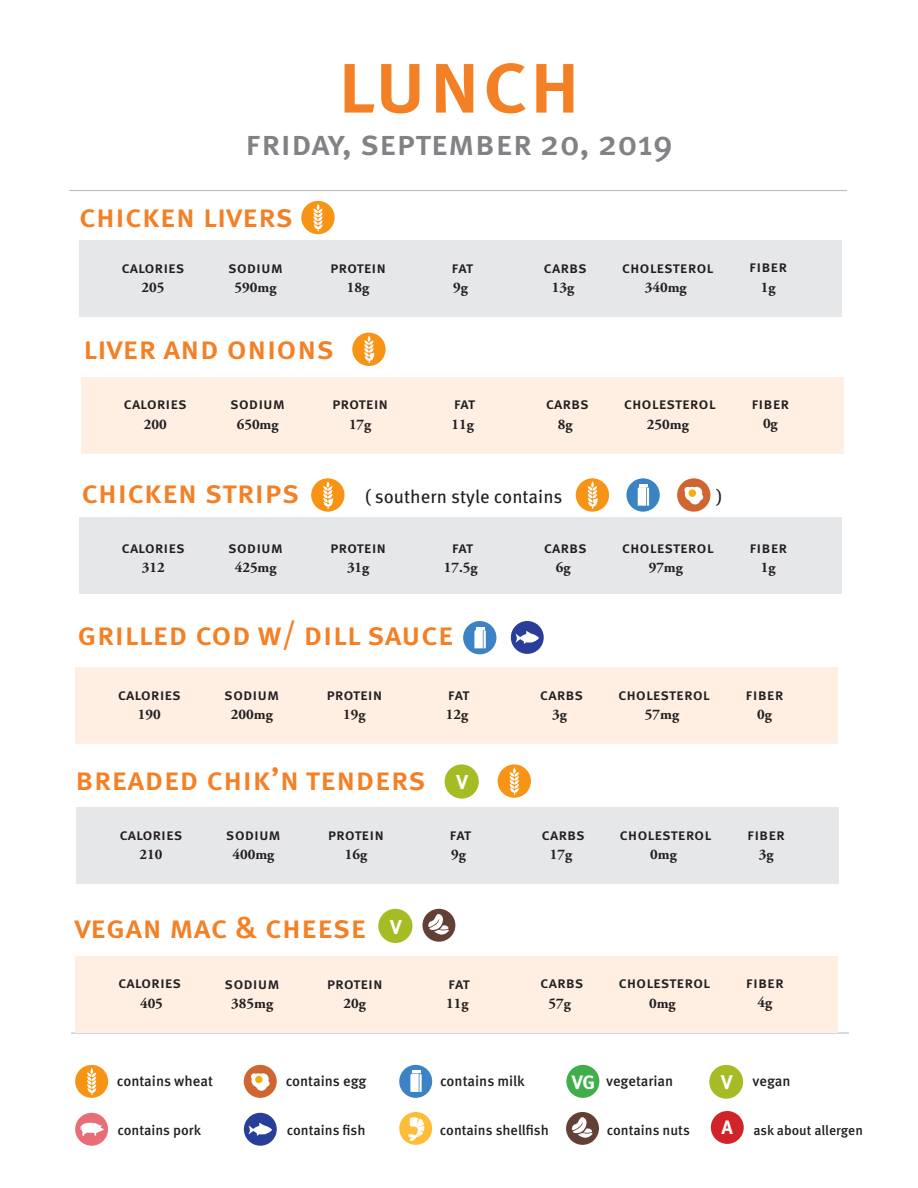
<style>
.page{position:relative;width:918px;height:1188px;background:#fff}
.page>*{position:absolute;margin:0;border:0;box-sizing:border-box;transform-origin:0 0}
.t1{font:500 89.7px "Meta OT";letter-spacing:-.01em;color:#f48026}
.t2{font:500 35.25px "Meta OT";color:#808285}
.t3{font:500 32.4px "Meta OT";color:#f48026}
.t4{font:700 20.1px "Meta OT";color:#fff}
.t5{font:18.6px "Meta OT";color:#231f20}
.t6{font:500 15.9px "Meta OT";color:#231f20}
.t7{font:700 14.7px "Adobe Garamond Pro";color:#231f20}
.t8{font:500 14.55px "Meta OT";color:#231f20}
.t9{font:500 14.1px "Meta OT";color:#231f20}
.t10{font:500 13.65px "Meta OT";color:#231f20}
.s1{font-weight:700;font-size:19.35px;color:#fff}
.s2{font-weight:700;font-size:19.95px;color:#fff}
</style>
<div class="page">
<div style="left:75px;top:1065px;width:33px;height:33px;background:#f79415;border-radius:50%"></div>
<svg style="left:87px;top:1068px;width:9px;height:27px"></svg>
<div style="left:244px;top:1065px;width:33px;height:33px;background:#cf6631;border-radius:50%"></div>
<svg style="left:251px;top:1073px;width:19px;height:18px"></svg>
<div style="left:255px;top:1076px;width:8px;height:7px;background:#f7ae0a;border-radius:50%"></div>
<div style="left:399px;top:1065px;width:33px;height:33px;background:#3b83c5;border-radius:50%"></div>
<svg style="left:410px;top:1071px;width:12px;height:21px"></svg>
<div style="left:566px;top:1065px;width:33px;height:33px;background:#40ae49;border-radius:50%"></div>
<div style="left:709px;top:1065px;width:34px;height:34px;background:#a7bb25;border-radius:50%"></div>
<div style="left:399px;top:1112px;width:33px;height:33px;background:#febd39;border-radius:50%"></div>
<div style="left:566px;top:1112px;width:33px;height:33px;background:#634035;border-radius:50%"></div>
<div style="left:711px;top:1111px;width:33px;height:33px;background:#d1232a;border-radius:50%"></div>
<div style="left:75px;top:1113px;width:33px;height:33px;background:#e96d77;border-radius:50%"></div>
<svg style="left:80px;top:1122px;width:24px;height:14px"></svg>
<div style="left:244px;top:1113px;width:33px;height:33px;background:#293e98;border-radius:50%"></div>
<svg style="left:248px;top:1123px;width:24px;height:13px"></svg>
<svg style="left:408px;top:1117px;width:17px;height:24px"></svg>
<svg style="left:572px;top:1117px;width:21px;height:21px"></svg>
<div style="left:79px;top:518px;width:762px;height:76px;background:#e6e7e9"></div>
<div style="left:79px;top:240px;width:762px;height:76px;background:#e6e7e9"></div>
<div style="left:301px;top:201px;width:34px;height:33px;background:#f79415;border-radius:50%"></div>
<svg style="left:313px;top:204px;width:10px;height:27px"></svg>
<div style="left:81px;top:377px;width:762px;height:76px;background:#feefe2"></div>
<div style="left:352px;top:333px;width:34px;height:33px;background:#f79415;border-radius:50%"></div>
<svg style="left:364px;top:336px;width:11px;height:27px"></svg>
<div style="left:76px;top:808px;width:762px;height:76px;background:#e6e7e9"></div>
<div style="left:498px;top:764px;width:33px;height:34px;background:#f79415;border-radius:50%"></div>
<svg style="left:510px;top:767px;width:9px;height:28px"></svg>
<hr style="left:69px;top:190px;width:778px;height:1px;background:#bcbdc0">
<hr style="left:71px;top:1032px;width:778px;height:2px;background:#bcbdc0">
<svg style="left:626px;top:478px;width:34px;height:34px"></svg>
<svg style="left:638px;top:484px;width:11px;height:22px"></svg>
<div style="left:75px;top:668px;width:763px;height:76px;background:#feefe2"></div>
<div style="left:311px;top:478px;width:34px;height:34px;background:#f79415;border-radius:50%"></div>
<svg style="left:323px;top:481px;width:11px;height:28px"></svg>
<div style="left:576px;top:478px;width:33px;height:34px;background:#f79415;border-radius:50%"></div>
<svg style="left:588px;top:481px;width:10px;height:28px"></svg>
<div style="left:677px;top:478px;width:33px;height:34px;background:#cf6631;border-radius:50%"></div>
<svg style="left:684px;top:487px;width:19px;height:17px"></svg>
<div style="left:689px;top:489px;width:7px;height:8px;background:#f7ae0a;border-radius:50%"></div>
<div style="left:445px;top:764px;width:34px;height:35px;background:#a7bb25;border-radius:50%"></div>
<div style="left:422px;top:909px;width:33px;height:33px;background:#634035;border-radius:50%"></div>
<svg style="left:428px;top:914px;width:21px;height:21px"></svg>
<div style="left:463px;top:621px;width:33px;height:33px;background:#3b83c5;border-radius:50%"></div>
<svg style="left:474px;top:627px;width:12px;height:21px"></svg>
<div style="left:511px;top:621px;width:33px;height:33px;background:#293e98;border-radius:50%"></div>
<svg style="left:515px;top:631px;width:24px;height:13px"></svg>
<div style="left:75px;top:956px;width:763px;height:76px;background:#feefe2"></div>
<div style="left:378px;top:909px;width:35px;height:34px;background:#a7bb25;border-radius:50%"></div>
<p class="t1" style="left:336px;top:30px;width:247px">lunch</p>
<p class="t2" style="left:245px;top:122px;width:429px">friday, september 20, 2019</p>
<p class="t3" style="left:79px;top:197px;width:216px">chicken livers</p>
<p class="t6" style="left:121px;top:258px;width:65px">calories</p>
<p class="t6" style="left:228px;top:258px;width:56px">sodium</p>
<p class="t6" style="left:330px;top:258px;width:58px">protein</p>
<p class="t6" style="left:452px;top:258px;width:23px">fat</p>
<p class="t6" style="left:544px;top:258px;width:45px">carbs</p>
<p class="t6" style="left:622px;top:258px;width:93px">cholesterol</p>
<p class="t6" style="left:749px;top:258px;width:39px">fiber</p>
<p class="t7" style="left:142px;top:279px;width:24px">205</p>
<p class="t7" style="left:235px;top:279px;width:43px">590mg</p>
<p class="t7" style="left:347px;top:279px;width:24px">18g</p>
<p class="t7" style="left:453px;top:279px;width:16px">9g</p>
<p class="t7" style="left:552px;top:279px;width:24px">13g</p>
<p class="t7" style="left:645px;top:279px;width:43px">340mg</p>
<p class="t7" style="left:761px;top:278px;width:16px">1g</p>
<p class="t3" style="left:83px;top:329px;width:253px">liver and onions</p>
<p class="t6" style="left:124px;top:395px;width:65px">calories</p>
<p class="t6" style="left:230px;top:395px;width:56px">sodium</p>
<p class="t6" style="left:332px;top:395px;width:58px">protein</p>
<p class="t6" style="left:454px;top:395px;width:23px">fat</p>
<p class="t6" style="left:546px;top:395px;width:45px">carbs</p>
<p class="t6" style="left:624px;top:395px;width:93px">cholesterol</p>
<p class="t6" style="left:751px;top:394px;width:39px">fiber</p>
<p class="t7" style="left:144px;top:415px;width:24px">200</p>
<p class="t7" style="left:237px;top:415px;width:43px">650mg</p>
<p class="t7" style="left:349px;top:415px;width:24px">17g</p>
<p class="t7" style="left:452px;top:415px;width:24px">11g</p>
<p class="t7" style="left:558px;top:415px;width:16px">8g</p>
<p class="t7" style="left:647px;top:415px;width:43px">250mg</p>
<p class="t7" style="left:763px;top:415px;width:16px">0g</p>
<p class="t3" style="left:81px;top:473px;width:220px">chicken strips</p>
<p class="t5" style="left:365px;top:485px;width:199px">( southern style contains</p>
<p class="t5" style="left:717px;top:485px;width:7px">)</p>
<p class="t6" style="left:122px;top:538px;width:65px">calories</p>
<p class="t6" style="left:228px;top:538px;width:56px">sodium</p>
<p class="t6" style="left:330px;top:538px;width:58px">protein</p>
<p class="t6" style="left:452px;top:538px;width:23px">fat</p>
<p class="t6" style="left:544px;top:538px;width:45px">carbs</p>
<p class="t6" style="left:622px;top:538px;width:93px">cholesterol</p>
<p class="t6" style="left:749px;top:538px;width:39px">fiber</p>
<p class="t7" style="left:142px;top:559px;width:24px">312</p>
<p class="t7" style="left:235px;top:559px;width:43px">425mg</p>
<p class="t7" style="left:347px;top:559px;width:24px">31g</p>
<p class="t7" style="left:444px;top:559px;width:35px">17.5g</p>
<p class="t7" style="left:556px;top:559px;width:16px">6g</p>
<p class="t7" style="left:649px;top:559px;width:36px">97mg</p>
<p class="t7" style="left:761px;top:559px;width:16px">1g</p>
<p class="t3" style="left:77px;top:615px;width:378px">grilled cod w/ dill sauce</p>
<p class="t6" style="left:118px;top:685px;width:65px">calories</p>
<p class="t6" style="left:224px;top:685px;width:56px">sodium</p>
<p class="t6" style="left:326px;top:685px;width:58px">protein</p>
<p class="t6" style="left:448px;top:685px;width:23px">fat</p>
<p class="t6" style="left:540px;top:685px;width:45px">carbs</p>
<p class="t6" style="left:618px;top:685px;width:93px">cholesterol</p>
<p class="t6" style="left:746px;top:685px;width:39px">fiber</p>
<p class="t7" style="left:138px;top:706px;width:24px">190</p>
<p class="t7" style="left:231px;top:706px;width:43px">200mg</p>
<p class="t7" style="left:343px;top:706px;width:24px">19g</p>
<p class="t7" style="left:446px;top:706px;width:24px">12g</p>
<p class="t7" style="left:552px;top:706px;width:16px">3g</p>
<p class="t7" style="left:645px;top:706px;width:36px">57mg</p>
<p class="t7" style="left:757px;top:706px;width:16px">0g</p>
<p class="t3" style="left:75px;top:760px;width:352px">breaded chik’n tenders</p>
<p class="t4" style="left:457px;top:770px;width:13px">V</p>
<p class="t6" style="left:119px;top:825px;width:65px">calories</p>
<p class="t6" style="left:226px;top:825px;width:56px">sodium</p>
<p class="t6" style="left:328px;top:825px;width:58px">protein</p>
<p class="t6" style="left:450px;top:825px;width:23px">fat</p>
<p class="t6" style="left:542px;top:825px;width:45px">carbs</p>
<p class="t6" style="left:620px;top:825px;width:93px">cholesterol</p>
<p class="t6" style="left:747px;top:825px;width:39px">fiber</p>
<p class="t7" style="left:140px;top:846px;width:24px">210</p>
<p class="t7" style="left:233px;top:846px;width:43px">400mg</p>
<p class="t7" style="left:345px;top:846px;width:24px">16g</p>
<p class="t7" style="left:451px;top:846px;width:16px">9g</p>
<p class="t7" style="left:550px;top:846px;width:24px">17g</p>
<p class="t7" style="left:650px;top:846px;width:28px">0mg</p>
<p class="t7" style="left:759px;top:846px;width:16px">3g</p>
<p class="t3" style="left:74px;top:908px;width:293px">vegan mac &amp; cheese</p>
<p class="t4" style="left:390px;top:915px;width:13px">V</p>
<p class="t6" style="left:118px;top:974px;width:65px">calories</p>
<p class="t6" style="left:225px;top:974px;width:56px">sodium</p>
<p class="t6" style="left:327px;top:974px;width:58px">protein</p>
<p class="t6" style="left:448px;top:974px;width:23px">fat</p>
<p class="t6" style="left:540px;top:974px;width:45px">carbs</p>
<p class="t6" style="left:618px;top:974px;width:93px">cholesterol</p>
<p class="t6" style="left:746px;top:973px;width:39px">fiber</p>
<p class="t7" style="left:140px;top:994px;width:24px">405</p>
<p class="t7" style="left:231px;top:995px;width:43px">385mg</p>
<p class="t7" style="left:344px;top:995px;width:24px">20g</p>
<p class="t7" style="left:446px;top:995px;width:24px">11g</p>
<p class="t7" style="left:549px;top:995px;width:24px">57g</p>
<p class="t7" style="left:649px;top:995px;width:28px">0mg</p>
<p class="t7" style="left:758px;top:994px;width:16px">4g</p>
<p class="t8" style="left:117px;top:1073px;width:98px">contains wheat</p>
<p class="t8" style="left:286px;top:1073px;width:82px">contains egg</p>
<p class="t8" style="left:440px;top:1073px;width:86px">contains milk</p>
<p class="t8" style="left:572px;top:1073px;width:103px"><span class="s1">VG</span> vegetarian</p>
<p class="t8" style="left:721px;top:1073px;width:71px"><span class="s2">V</span> vegan</p>
<p class="t9" style="left:117px;top:1122px;width:85px">contains pork</p>
<p class="t9" style="left:287px;top:1122px;width:80px">contains fish</p>
<p class="t9" style="left:440px;top:1122px;width:110px">contains shellfish</p>
<p class="t9" style="left:607px;top:1122px;width:85px">contains nuts</p>
<p class="t10" style="left:722px;top:1122px;width:143px"><span class="s1">A</span> ask about allergen</p>
</div>
